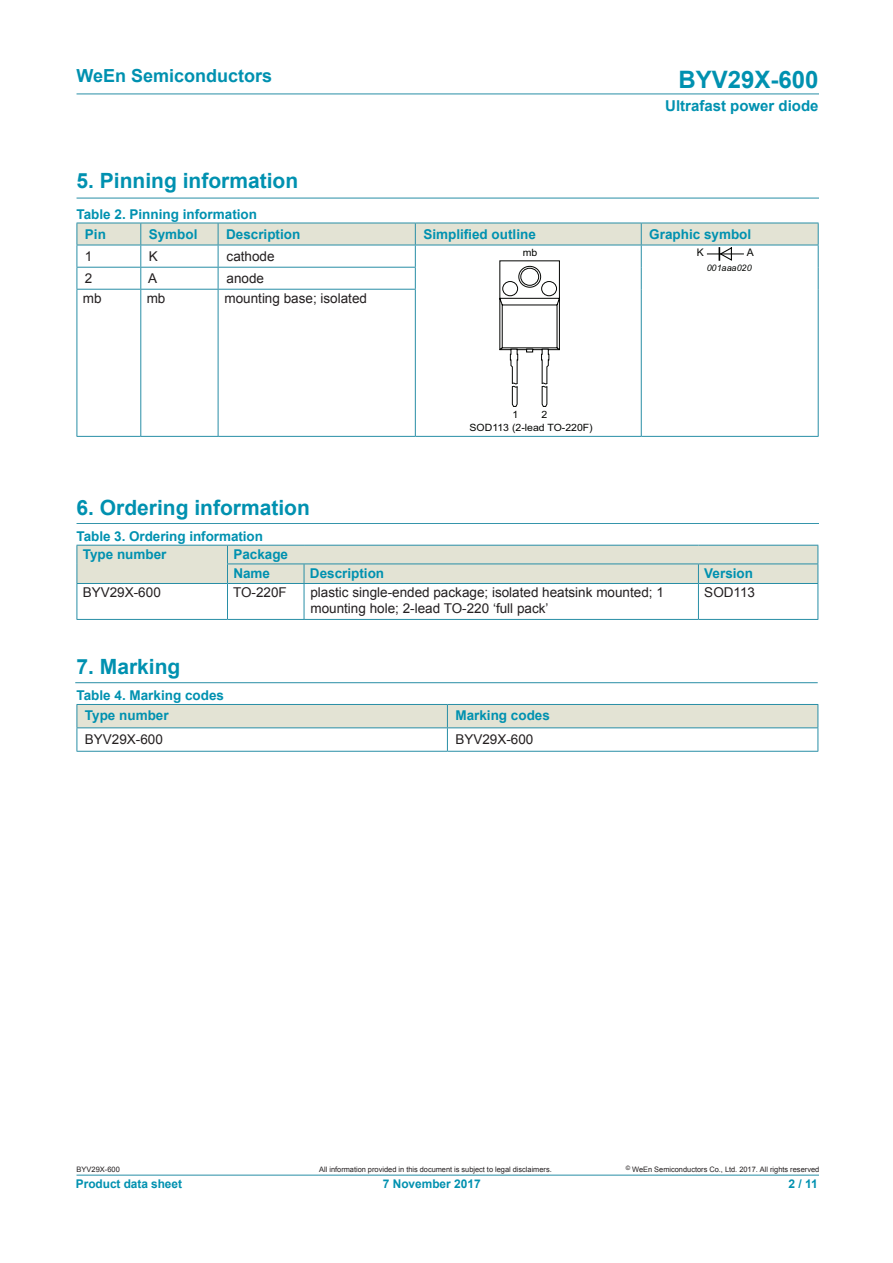
<style>
.page{position:relative;width:893px;height:1263px;background:#fff}
.page>*{position:absolute;margin:0;border:0;box-sizing:border-box;transform-origin:0 0}
.t1{font:700 24px "Arial";color:#0091b0}
.DS1{font:700 21px "Arial";color:#0091b0}
.t2{font:700 18px "Arial";color:#0091b0}
.t3{font:700 15px "Arial";color:#0091b0}
.t4{font:700 13.5px "Arial";color:#0091b0}
.t5{font:13.5px/16.2px "Arial";color:#231f20}
.t6{font:700 12px "Arial";letter-spacing:-.005em;color:#0091b0}
.t7{font:10.5px "Arial";color:#040503}
.t8{font:10.05px "Arial";color:#040503;scale:1.05 1}
.t9{font:italic 9px "Arial";color:#040503}
.t10{font:7.5px "Arial";letter-spacing:-.005em;color:#231f20}
</style>
<div class="page">
<hr style="left:77px;top:94px;width:742px;height:1px;background:#288ea6">
<hr style="left:77px;top:1175px;width:742px;height:1px;background:#288ea6">
<hr style="left:77px;top:198px;width:742px;height:1px;background:#288ea6">
<hr style="left:77px;top:523px;width:742px;height:1px;background:#288ea6">
<hr style="left:641px;top:289px;width:1px;height:147px;background:#288ea6">
<hr style="left:818px;top:289px;width:1px;height:147px;background:#288ea6">
<hr style="left:77px;top:290px;width:1px;height:146px;background:#288ea6">
<hr style="left:140px;top:290px;width:1px;height:146px;background:#288ea6">
<hr style="left:218px;top:290px;width:1px;height:146px;background:#288ea6">
<hr style="left:415px;top:290px;width:1px;height:146px;background:#288ea6">
<hr style="left:77px;top:436px;width:64px;height:1px;background:#288ea6">
<hr style="left:141px;top:436px;width:77px;height:1px;background:#288ea6">
<hr style="left:218px;top:436px;width:197px;height:1px;background:#288ea6">
<hr style="left:415px;top:436px;width:226px;height:1px;background:#288ea6">
<hr style="left:641px;top:436px;width:178px;height:1px;background:#288ea6">
<svg style="left:77px;top:223px;width:742px;height:184px"></svg>
<svg style="left:77px;top:545px;width:741px;height:74px"></svg>
<hr style="left:227px;top:563px;width:77px;height:1px;background:#288ea6">
<hr style="left:304px;top:563px;width:394px;height:1px;background:#288ea6">
<hr style="left:698px;top:563px;width:120px;height:1px;background:#288ea6">
<hr style="left:77px;top:583px;width:150px;height:1px;background:#288ea6">
<hr style="left:227px;top:583px;width:77px;height:1px;background:#288ea6">
<hr style="left:304px;top:583px;width:394px;height:1px;background:#288ea6">
<hr style="left:698px;top:583px;width:120px;height:1px;background:#288ea6">
<hr style="left:77px;top:619px;width:150px;height:1px;background:#288ea6">
<hr style="left:227px;top:619px;width:77px;height:1px;background:#288ea6">
<hr style="left:304px;top:619px;width:394px;height:1px;background:#288ea6">
<hr style="left:698px;top:619px;width:120px;height:1px;background:#288ea6">
<hr style="left:75px;top:682px;width:743px;height:1px;background:#288ea6">
<svg style="left:77px;top:704px;width:741px;height:47px"></svg>
<hr style="left:77px;top:727px;width:370px;height:1px;background:#288ea6">
<hr style="left:447px;top:727px;width:371px;height:1px;background:#288ea6">
<hr style="left:77px;top:751px;width:370px;height:1px;background:#288ea6">
<hr style="left:447px;top:751px;width:371px;height:1px;background:#288ea6">
<h3 class="t2" style="left:77px;top:64px;width:197px">WeEn Semiconductors</h3>
<h1 class="t1" style="left:678px;top:63px;width:142px">BYV29X-600</h1>
<p class="t3" style="left:665px;top:95px;width:155px">Ultrafast power diode</p>
<p class="DS1" style="left:77px;top:167px;width:223px">5. Pinning information</p>
<p class="t4" style="left:77px;top:206px;width:182px">Table 2. Pinning information</p>
<p class="t4" style="left:85px;top:225px;width:23px">Pin</p>
<p class="t4" style="left:149px;top:225px;width:50px">Symbol</p>
<p class="t4" style="left:226px;top:225px;width:76px">Description</p>
<p class="t4" style="left:423px;top:225px;width:114px">Simplified outline</p>
<p class="t4" style="left:649px;top:225px;width:104px">Graphic symbol</p>
<p class="t5" style="left:85px;top:248px;width:9px">1</p>
<p class="t5" style="left:149px;top:248px;width:11px">K</p>
<p class="t5" style="left:227px;top:248px;width:50px">cathode</p>
<p class="t8" style="left:523px;top:246px;width:15px">mb</p>
<p class="t7" style="left:697px;top:246px;width:9px">K</p>
<p class="t7" style="left:747px;top:246px;width:9px">A</p>
<p class="t9" style="left:707px;top:262px;width:46px">001aaa020</p>
<p class="t5" style="left:85px;top:270px;width:9px">2</p>
<p class="t5" style="left:148px;top:270px;width:11px">A</p>
<p class="t5" style="left:227px;top:270px;width:39px">anode</p>
<p class="t5" style="left:83px;top:290px;width:20px">mb</p>
<p class="t5" style="left:147px;top:290px;width:20px">mb</p>
<p class="t5" style="left:224px;top:290px;width:144px">mounting base; isolated</p>
<p class="DS1" style="left:77px;top:493px;width:235px">6. Ordering information</p>
<p class="t4" style="left:77px;top:527px;width:188px">Table 3. Ordering information</p>
<p class="t8" style="left:512px;top:408px;width:7px">1</p>
<p class="t8" style="left:542px;top:408px;width:7px">2</p>
<p class="t8" style="left:470px;top:421px;width:119px">SOD113 (2-lead TO-220F)</p>
<p class="t4" style="left:83px;top:545px;width:85px">Type number</p>
<p class="t4" style="left:233px;top:545px;width:56px">Package</p>
<p class="t4" style="left:233px;top:564px;width:38px">Name</p>
<p class="t4" style="left:310px;top:564px;width:76px">Description</p>
<p class="t4" style="left:704px;top:564px;width:50px">Version</p>
<p class="t5" style="left:83px;top:584px;width:80px">BYV29X-600</p>
<p class="t5" style="left:233px;top:584px;width:55px">TO-220F</p>
<p class="t5" style="left:310px;top:584px;width:355px">plastic single-ended package; isolated heatsink mounted; 1 mounting hole; 2-lead TO-220 ‘full pack’</p>
<p class="t5" style="left:704px;top:584px;width:52px">SOD113</p>
<p class="DS1" style="left:77px;top:652px;width:105px">7. Marking</p>
<p class="t4" style="left:85px;top:706px;width:85px">Type number</p>
<p class="t4" style="left:455px;top:706px;width:96px">Marking codes</p>
<p class="t5" style="left:85px;top:731px;width:80px">BYV29X-600</p>
<p class="t5" style="left:455px;top:731px;width:80px">BYV29X-600</p>
<p class="t4" style="left:77px;top:686px;width:149px">Table 4. Marking codes</p>
<p class="t10" style="left:77px;top:1164px;width:45px">BYV29X-600</p>
<p class="t6" style="left:76px;top:1176px;width:108px">Product data sheet</p>
<p class="t10" style="left:319px;top:1164px;width:234px">All information provided in this document is subject to legal disclaimers.</p>
<p class="t10" style="left:626px;top:1164px;width:195px"><sup>©</sup> WeEn Semiconductors Co., Ltd. 2017. All rights reserved</p>
<p class="t6" style="left:383px;top:1176px;width:99px">7 November 2017</p>
<p class="t6" style="left:788px;top:1176px;width:31px">2 / 11</p>
</div>
